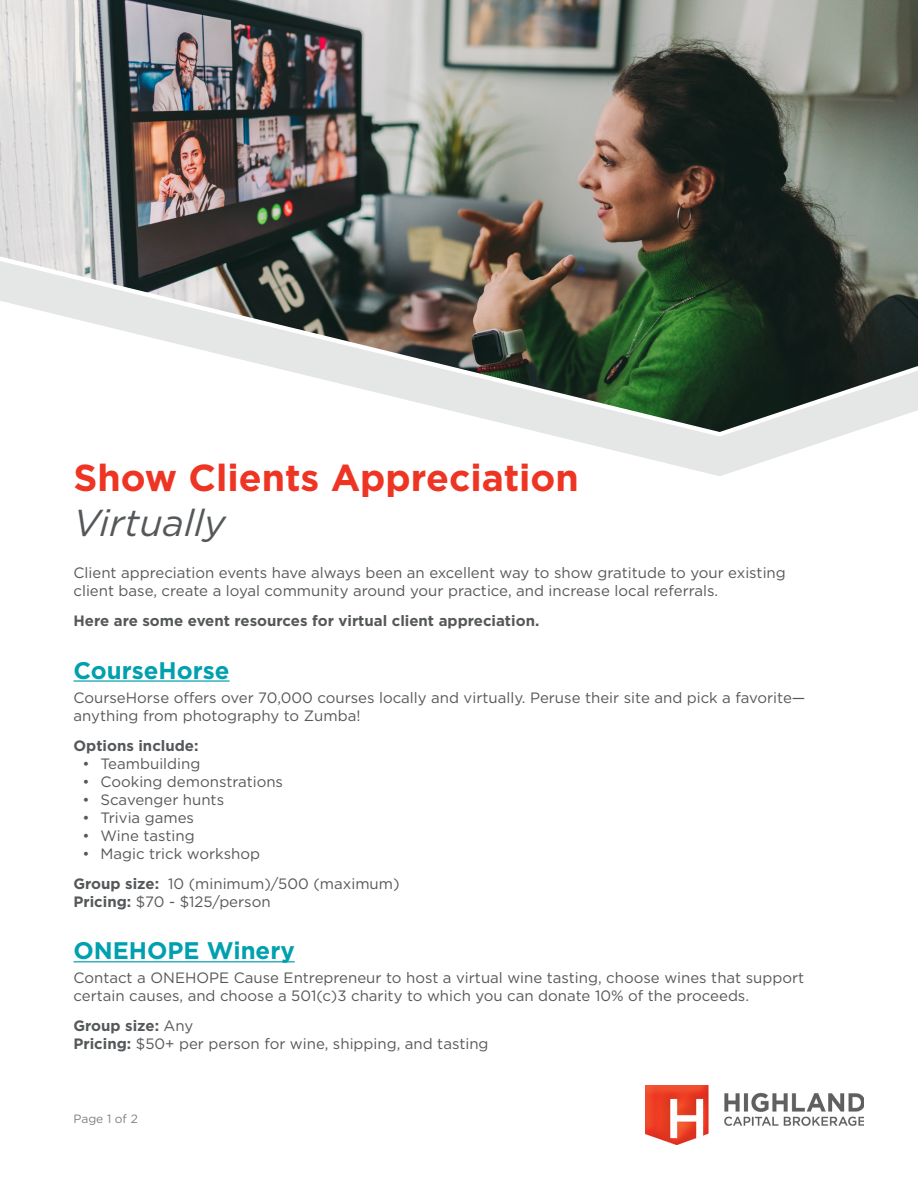
<style>
.page{position:relative;width:918px;height:1188px;background:#fff}
.page>*{position:absolute;margin:0;border:0;box-sizing:border-box;transform-origin:0 0}
.t1{font:700 37.5px "Gotham";color:#ee3524}
.t2{font:italic 37.5px "Gotham";color:#55585a}
.t3{font:700 24px "Gotham";color:#00a0af}
.t4{font:15px/18px "Gotham";color:#55585a}
.t5{font:700 15px "Gotham";color:#55585a}
.t6{font:12px "Gotham";color:#7e8083}
.s1{font-weight:700}
</style>
<div class="page">
<svg style="left:556px;top:436px;width:284px;height:40px;fill:#ececec"></svg>
<hr style="left:74px;top:680px;width:156px;height:2px;background:#00a0af">
<hr style="left:74px;top:961px;width:221px;height:1px;background:#00a0af">
<img style="left:0;top:0;width:918px;height:432px">
<img style="left:646px;top:1086px;width:218px;height:58px">
<h1 class="t1" style="left:74px;top:453px;width:507px">Show Clients Appreciation</h1>
<h1 class="t2" style="left:74px;top:499px;width:154px">Virtually</h1>
<p class="t4" style="left:74px;top:563px;width:714px">Client appreciation events have always been an excellent way to show gratitude to your existing client base, create a loyal community around your practice, and increase local referrals.</p>
<p class="t5" style="left:74px;top:611px;width:467px">Here are some event resources for virtual client appreciation.</p>
<h2 class="t3" style="left:74px;top:654px;width:158px">CourseHorse</h2>
<p class="t4" style="left:74px;top:688px;width:733px">CourseHorse offers over 70,000 courses locally and virtually. Peruse their site and pick a favorite— anything from photography to Zumba!</p>
<p class="t5" style="left:74px;top:735px;width:127px">Options include:</p>
<p class="t4" style="left:82px;top:754px;width:119px">• Teambuilding</p>
<p class="t4" style="left:82px;top:772px;width:202px">• Cooking demonstrations</p>
<p class="t4" style="left:82px;top:790px;width:143px">• Scavenger hunts</p>
<p class="t4" style="left:82px;top:808px;width:113px">• Trivia games</p>
<p class="t4" style="left:82px;top:826px;width:114px">• Wine tasting</p>
<p class="t4" style="left:74px;top:838px;width:328px;line-height:30px;text-indent:9px">• Magic trick workshop<br><span class="s1">Group size:</span> 10 (minimum)/500 (maximum)</p>
<p class="t4" style="left:74px;top:892px;width:199px"><span class="s1">Pricing:</span> $70 - $125/person</p>
<h2 class="t3" style="left:74px;top:935px;width:223px">ONEHOPE Winery</h2>
<p class="t4" style="left:74px;top:969px;width:732px">Contact a ONEHOPE Cause Entrepreneur to host a virtual wine tasting, choose wines that support certain causes, and choose a 501(c)3 charity to which you can donate 10% of the proceeds.</p>
<p class="t4" style="left:74px;top:1017px;width:417px"><span class="s1">Group size:</span> Any<br><span class="s1">Pricing:</span> $50+ per person for wine, shipping, and tasting</p>
<p class="t6" style="left:74px;top:1111px;width:66px">Page 1 of 2</p>
</div>
